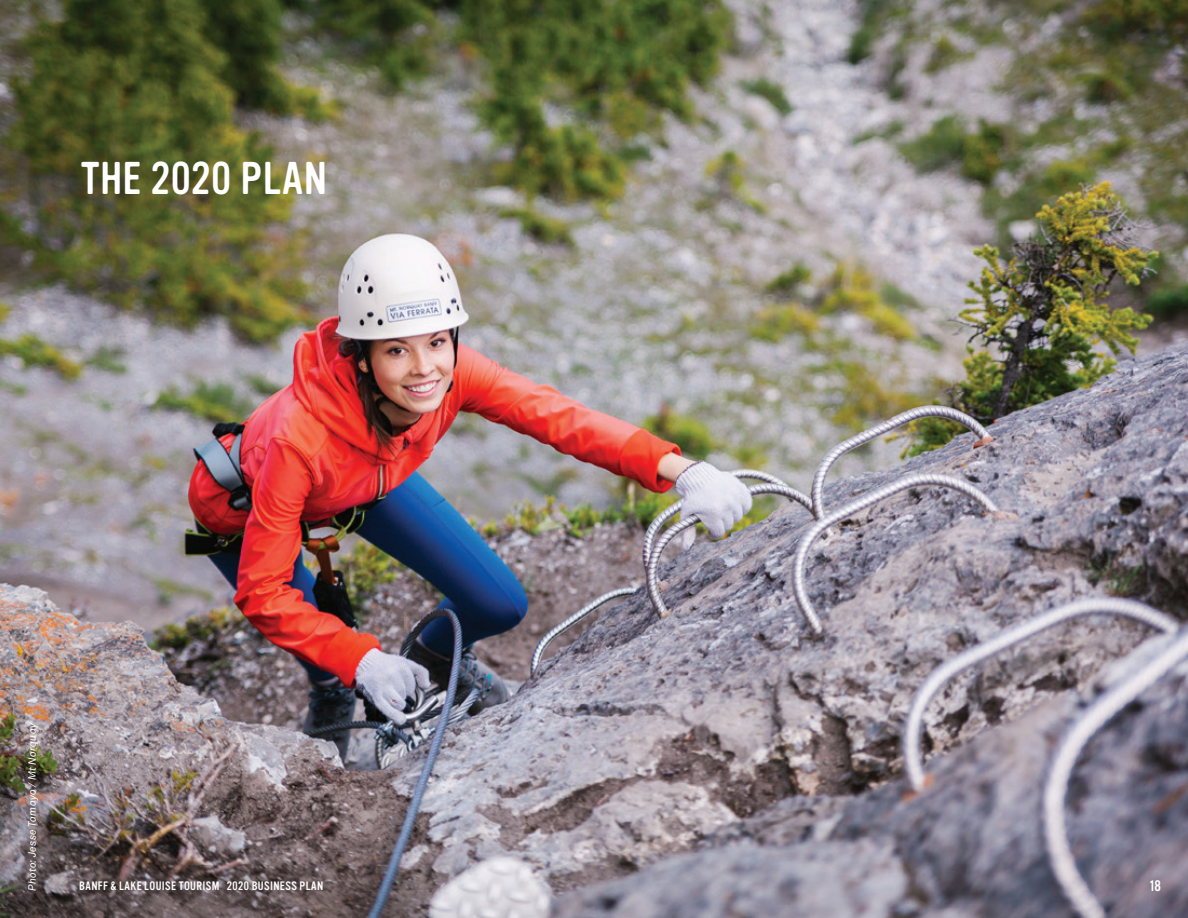
<style>
.page{position:relative;width:1188px;height:918px;background:#fff}
.page>*{position:absolute;margin:0;border:0;box-sizing:border-box;transform-origin:0 0}
.t1{font:45px "Vinyl OT";letter-spacing:.015em;color:#fff}
.t2{font:15px "Vinyl OT";color:#fff}
.t3{font:12px "Vinyl OT";letter-spacing:.035em;color:#fff}
.t4{font:italic 10.5px "Akkurat";letter-spacing:.015em;color:#fff}
</style>
<div class="page">
<img style="left:0;top:0;width:1188px;height:918px">
<h1 class="t1" style="left:81px;top:154px;width:248px">THE 2020 PLAN</h1>
<p class="t4" style="left:26px;top:891px;width:170px;rotate:-90deg">Photo: Jesse Tamayo / Mt Norquay</p>
<p class="t3" style="left:79px;top:879px;width:246px">BANFF &amp; LAKE LOUISE TOURISM 2020 BUSINESS PLAN</p>
<p class="t2" style="left:1150px;top:878px;width:13px">18</p>
</div>
